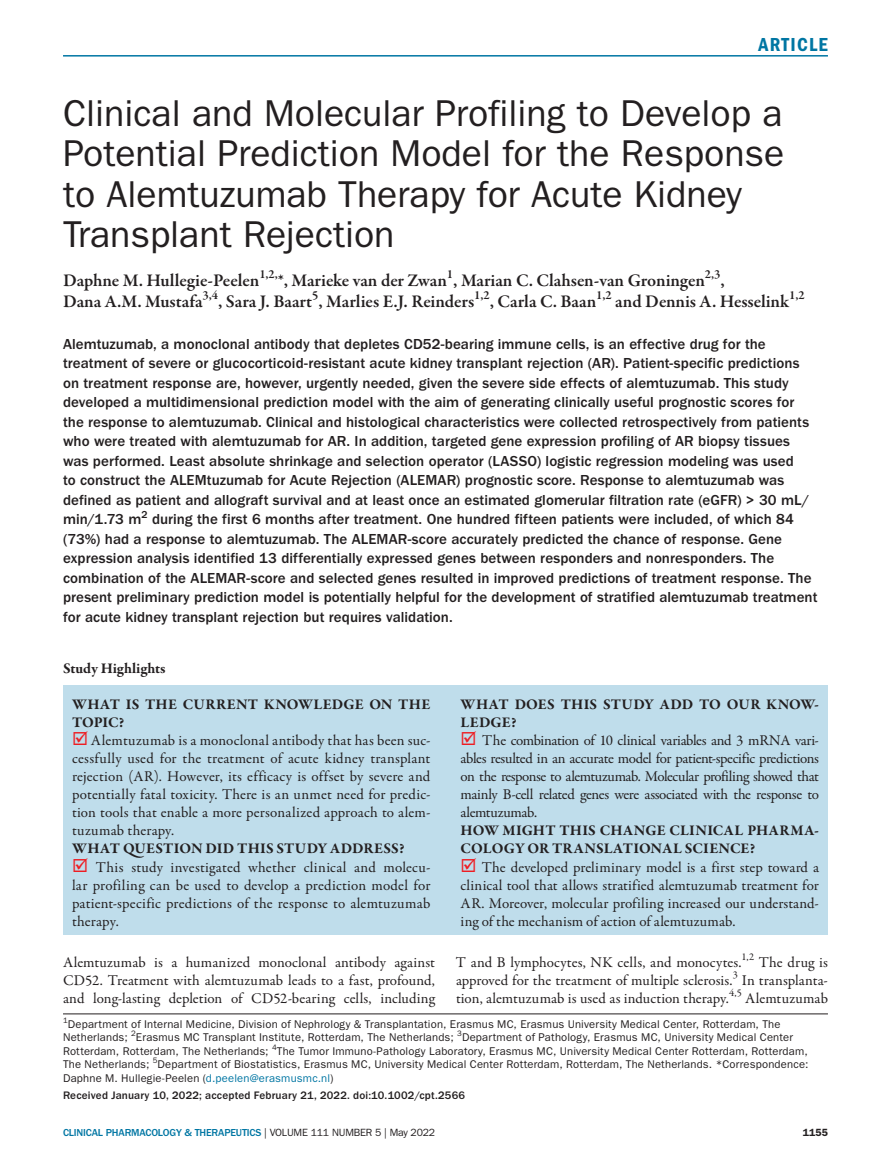
<style>
.page{position:relative;width:891px;height:1175px;background:#fff}
.page>*{position:absolute;margin:0;border:0;box-sizing:border-box;transform-origin:0 0}
.t1{font:37.5px/40.5px "ITC Franklin Gothic Std";color:#231f20}
.t2{font:19.5px "ITC Franklin Gothic Std Dm Cd";letter-spacing:.065em;color:#0076a3}
.t3{font:600 18px/21px "Garamond Premr Pro";color:#231f20}
.t4{font:500 15px/19.5px "ITC Franklin Gothic Std";letter-spacing:.005em;color:#231f20}
.t5{font:15px/18px "Garamond Premr Pro";letter-spacing:.005em;color:#231f20;text-align:justify}
.t6{font:700 15px/18px "Garamond Premr Pro";letter-spacing:.01em;color:#231f20}
.t7{font:11.25px/13.5px "ITC Franklin Gothic Std";letter-spacing:.015em;color:#231f20}
.t8{font:500 11.25px "ITC Franklin Gothic Std";letter-spacing:.015em;color:#231f20}
.t9{font:500 10.5px "ITC Franklin Gothic Std";letter-spacing:-.015em;color:#0076a3}
.t10{font:600 10.5px "ITC Franklin Gothic Std";color:#231f20}
.t11{font:10.5px "Garamond Premr Pro";color:#231f20}
.t12{font:7.8px "ITC Franklin Gothic Std";color:#231f20}
.s1{color:#ee1d23}
.s2{color:#0076a3}
.s3{font-weight:400;color:#231f20}
</style>
<div class="page">
<hr style="left:63px;top:55px;width:765px;height:2px;background:#0076a3">
<hr style="left:63px;top:1013px;width:765px;height:1px;background:#231f20">
<div style="left:63px;top:650px;width:765px;height:285px;background:#bfddeb"></div>
<div style="left:51px;top:641px;width:780px;height:44px;background:#fff"></div>
<h2 class="t2" style="left:758px;top:33px;width:71px">ARTICLE</h2>
<h1 class="t1" style="left:63px;top:93px;width:723px">Clinical and Molecular Profiling to Develop a Potential Prediction Model for the Response to Alemtuzumab Therapy for Acute Kidney Transplant Rejection</h1>
<p class="t3" style="left:63px;top:270px;width:743px">Daphne M. Hullegie-Peelen<sup>1,2,</sup>*, Marieke van der Zwan<sup>1</sup>, Marian C. Clahsen-van Groningen<sup>2,3</sup>,<br>Dana A.M. Mustafa<sup>3,4</sup>, Sara J. Baart<sup>5</sup>, Marlies E.J. Reinders<sup>1,2</sup>, Carla C. Baan<sup>1,2</sup> and Dennis A. Hesselink<sup>1,2</sup></p>
<p class="t4" style="left:63px;top:334px;width:756px">Alemtuzumab, a monoclonal antibody that depletes CD52-bearing immune cells, is an effective drug for the treatment of severe or glucocorticoid-resistant acute kidney transplant rejection (AR). Patient-specific predictions on treatment response are, however, urgently needed, given the severe side effects of alemtuzumab. This study developed a multidimensional prediction model with the aim of generating clinically useful prognostic scores for the response to alemtuzumab. Clinical and histological characteristics were collected retrospectively from patients who were treated with alemtuzumab for AR. In addition, targeted gene expression profiling of AR biopsy tissues was performed. Least absolute shrinkage and selection operator (LASSO) logistic regression modeling was used<br>to construct the ALEMtuzumab for Acute Rejection (ALEMAR) prognostic score. Response to alemtuzumab was defined as patient and allograft survival and at least once an estimated glomerular filtration rate (eGFR) &gt; 30 mL/ min/1.73 m<sup>2</sup> during the first 6 months after treatment. One hundred fifteen patients were included, of which 84 (73%) had a response to alemtuzumab. The ALEMAR-score accurately predicted the chance of response. Gene expression analysis identified 13 differentially expressed genes between responders and nonresponders. The combination of the ALEMAR-score and selected genes resulted in improved predictions of treatment response. The present preliminary prediction model is potentially helpful for the development of stratified alemtuzumab treatment for acute kidney transplant rejection but requires validation.</p>
<p class="t6" style="left:63px;top:660px;width:104px">Study Highlights</p>
<p class="t6" style="left:72px;top:696px;width:360px">WHAT IS THE CURRENT KNOWLEDGE ON THE<br>TOPIC?</p>
<p class="t5" style="left:72px;top:732px;width:360px"><span class="s1">☑</span> Alemtuzumab is a monoclonal antibody that has been suc&shy;cessfully used for the treatment of acute kidney transplant rejection (AR). However, its efficacy is offset by severe and potentially fatal toxicity. There is an unmet need for predic&shy;tion tools that enable a more personalized approach to alem&shy;tuzumab therapy.</p>
<p class="t6" style="left:72px;top:840px;width:334px">WHAT QUESTION DID THIS STUDY ADDRESS?</p>
<p class="t5" style="left:72px;top:858px;width:360px"><span class="s1">☑</span> This study investigated whether clinical and molecu&shy;lar profiling can be used to develop a prediction model for patient-specific predictions of the response to alemtuzumab therapy.</p>
<p class="t6" style="left:461px;top:696px;width:360px">WHAT DOES THIS STUDY ADD TO OUR KNOW-<br>LEDGE?</p>
<p class="t5" style="left:461px;top:732px;width:360px"><span class="s1">☑</span> The combination of 10 clinical variables and 3 mRNA vari&shy;ables resulted in an accurate model for patient-specific predictions on the response to alemtuzumab. Molecular profiling showed that mainly B-cell related genes were associated with the response to alemtuzumab.</p>
<p class="t6" style="left:461px;top:822px;width:360px">HOW MIGHT THIS CHANGE CLINICAL PHARMA-<br>COLOGY OR TRANSLATIONAL SCIENCE?</p>
<p class="t5" style="left:461px;top:858px;width:360px"><span class="s1">☑</span> The developed preliminary model is a first step toward a clinical tool that allows stratified alemtuzumab treatment for AR. Moreover, molecular profiling increased our understand&shy;ing of the mechanism of action of alemtuzumab.</p>
<p class="t5" style="left:63px;top:953px;width:373px">Alemtuzumab is a humanized monoclonal antibody against CD52. Treatment with alemtuzumab leads to a fast, profound, and long-lasting depletion of CD52-bearing cells, including</p>
<p class="t5" style="left:456px;top:953px;width:373px">T and B lymphocytes, NK cells, and monocytes.<sup>1,2</sup> The drug is approved for the treatment of multiple sclerosis.</p>
<p class="t11" style="left:733px;top:968px;width:7px">3</p>
<p class="t5" style="left:742px;top:971px;width:88px">In transplanta-</p>
<p class="t5" style="left:456px;top:989px;width:274px">tion, alemtuzumab is used as induction therapy.</p>
<p class="t11" style="left:729px;top:986px;width:14px">4,5</p>
<p class="t5" style="left:745px;top:989px;width:84px">Alemtuzumab</p>
<p class="t12" style="left:63px;top:1015px;width:6px">1</p>
<p class="t7" style="left:63px;top:1017px;width:719px;text-indent:5px">Department of Internal Medicine, Division of Nephrology &amp; Transplantation, Erasmus MC, Erasmus University Medical Center, Rotterdam, The<br>Netherlands;</p>
<p class="t12" style="left:131px;top:1029px;width:6px">2</p>
<p class="t7" style="left:136px;top:1030px;width:319px">Erasmus MC Transplant Institute, Rotterdam, The Netherlands;</p>
<p class="t12" style="left:457px;top:1029px;width:6px">3</p>
<p class="t7" style="left:462px;top:1030px;width:332px">Department of Pathology, Erasmus MC, University Medical Center</p>
<p class="t7" style="left:63px;top:1044px;width:207px">Rotterdam, Rotterdam, The Netherlands;</p>
<p class="t12" style="left:272px;top:1042px;width:6px">4</p>
<p class="t7" style="left:277px;top:1044px;width:533px">The Tumor Immuno-Pathology Laboratory, Erasmus MC, University Medical Center Rotterdam, Rotterdam,</p>
<p class="t12" style="left:153px;top:1056px;width:6px">5</p>
<p class="t7" style="left:63px;top:1057px;width:747px;text-indent:95px">Department of Biostatistics, Erasmus MC, University Medical Center Rotterdam, Rotterdam, The Netherlands. *Correspondence:<br>Daphne M. Hullegie-Peelen (<span class="s2">d.peelen@erasmusmc.nl</span>)</p>
<p class="t7" style="left:63px;top:1057px;width:88px">The Netherlands;</p>
<p class="t8" style="left:63px;top:1088px;width:404px">Received January 10, 2022; accepted February 21, 2022. doi:10.1002/cpt.2566</p>
<p class="t9" style="left:63px;top:1126px;width:374px">CLINICAL PHARMACOLOGY &amp; THERAPEUTICS <span class="s3">| VOLUME 111 NUMBER 5 | May 2022</span></p>
<p class="t10" style="left:803px;top:1125px;width:27px">1155</p>
</div>
